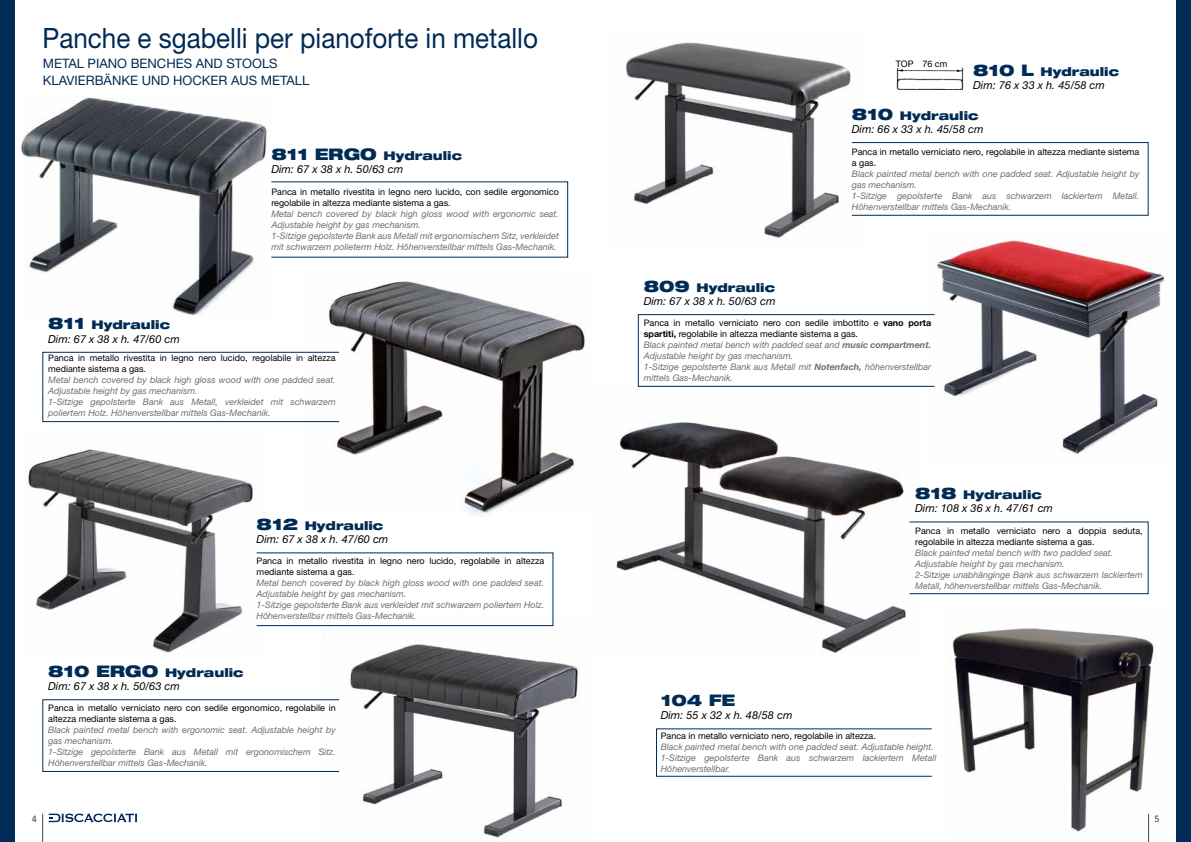
<style>
.page{position:relative;width:1191px;height:842px;background:#fff}
.page>*{position:absolute;margin:0;border:0;box-sizing:border-box;transform-origin:0 0}
.t1{font:28px "Helvetica Neue LT Std";color:#002b55;scale:.93 1}
.t2{font:900 expanded 16px "Helvetica Neue LT Std";color:#002b55}
.t3{font:13px "Helvetica Neue LT Std";color:#002b55}
.t4{font:900 expanded 12px "Helvetica Neue";color:#002b55}
.t5{font:italic 11px "Helvetica Neue LT Std";color:#000}
.t6{font:italic 9px/11px "Helvetica Neue LT Std";color:#6f6f6e}
.t7{font:9px/11px "Helvetica Neue LT Std";color:#000}
.t8{font:500 9px "Avenir";color:#494948}
.s1{font-family:"Helvetica Neue LT Std";font-size:16px}
.s2{font-style:normal;color:#000}
.s3{font-weight:700;font-style:normal;color:#000}
.s4{font-weight:700}
</style>
<div class="page">
<svg style="left:42px;top:813px;width:95px;height:29px"></svg>
<div style="left:0;top:0;width:14px;height:842px;background:#002b55"></div>
<div style="left:1176px;top:0;width:15px;height:842px;background:#002b55"></div>
<img style="left:21px;top:97px;width:255px;height:226px">
<img style="left:28px;top:449px;width:241px;height:204px">
<img style="left:306px;top:281px;width:280px;height:235px">
<div style="left:43px;top:352px;width:296px;height:70px;border:1px solid #002b55"></div>
<img style="left:937px;top:239px;width:228px;height:215px">
<div style="left:638px;top:314px;width:297px;height:73px;border:1px solid #002b55"></div>
<img style="left:616px;top:383px;width:306px;height:270px">
<div style="left:909px;top:522px;width:239px;height:72px;border:1px solid #002b55"></div>
<div style="left:43px;top:699px;width:296px;height:73px;border:1px solid #002b55"></div>
<img style="left:322px;top:612px;width:256px;height:226px">
<img style="left:952px;top:627px;width:202px;height:211px">
<img style="left:626px;top:42px;width:225px;height:196px">
<div style="left:851px;top:142px;width:297px;height:74px;border:1px solid #002b55"></div>
<img style="left:896px;top:67px;width:68px;height:23px">
<h1 class="t1" style="left:43px;top:22px;width:534px">Panche e sgabelli per pianoforte in metallo</h1>
<h3 class="t3" style="left:43px;top:73px;width:268px">KLAVIERBÄNKE UND HOCKER AUS METALL</h3>
<h3 class="t3" style="left:43px;top:56px;width:236px">METAL PIANO BENCHES AND STOOLS</h3>
<h3 class="t4" style="left:271px;top:148px;width:192px"><span class="s1">811 ERGO</span> Hydraulic</h3>
<p class="t5" style="left:271px;top:163px;width:133px">Dim: 67 x 38 x h. 50/63 cm</p>
<p class="t7" style="left:271px;top:186px;width:289px">Panca in metallo rivestita in legno nero lucido, con sedile ergonomico regolabile in altezza mediante sistema a gas.</p>
<p class="t6" style="left:271px;top:208px;width:289px">Metal bench covered by black high gloss wood with ergonomic seat.<br>Adjustable height by gas mechanism.<br>1-Sitzige gepolsterte Bank aus Metall mit ergonomischem Sitz, verkleidet mit schwarzem polieterm Holz. Höhenverstellbar mittels Gas-Mechanik.</p>
<h3 class="t4" style="left:48px;top:317px;width:123px"><span class="s1">811</span> Hydraulic</h3>
<p class="t5" style="left:48px;top:332px;width:133px">Dim: 67 x 38 x h. 47/60 cm</p>
<p class="t7" style="left:48px;top:353px;width:289px">Panca in metallo rivestita in legno nero lucido, regolabile in altezza mediante sistema a gas.</p>
<p class="t6" style="left:48px;top:375px;width:289px">Metal bench covered by black high gloss wood with one padded seat.<br>Adjustable height by gas mechanism.<br>1-Sitzige gepolsterte Bank aus Metall, verkleidet mit schwarzem poliertem Holz. Höhenverstellbar mittels Gas-Mechanik.</p>
<h3 class="t4" style="left:257px;top:518px;width:128px"><span class="s1">812</span> Hydraulic</h3>
<p class="t5" style="left:257px;top:533px;width:133px">Dim: 67 x 38 x h. 47/60 cm</p>
<p class="t7" style="left:257px;top:556px;width:289px">Panca in metallo rivestita in legno nero lucido, regolabile in altezza mediante sistema a gas.</p>
<p class="t6" style="left:257px;top:578px;width:289px">Metal bench covered by black high gloss wood with one padded seat.<br>Adjustable height by gas mechanism.<br>1-Sitzige gepolsterte Bank aus verkleidet mit schwarzem poliertem Holz.<br>Höhenverstellbar mittels Gas-Mechanik.</p>
<h3 class="t4" style="left:48px;top:665px;width:197px"><span class="s1">810 ERGO</span> Hydraulic</h3>
<p class="t5" style="left:48px;top:679px;width:133px">Dim: 67 x 38 x h. 50/63 cm</p>
<p class="t7" style="left:48px;top:702px;width:289px">Panca in metallo verniciato nero con sedile ergonomico, regolabile in altezza mediante sistema a gas.</p>
<p class="t6" style="left:48px;top:724px;width:289px">Black painted metal bench with ergonomic seat. Adjustable height by gas mechanism.<br>1-Sitzige gepolsterte Bank aus Metall mit ergonomischem Sitz.<br>Höhenverstellbar mittels Gas-Mechanik.</p>
<p class="t7" style="left:895px;top:59px;width:53px">TOP 76 cm</p>
<h3 class="t4" style="left:973px;top:64px;width:147px"><span class="s1">810 L</span> Hydraulic</h3>
<p class="t5" style="left:973px;top:78px;width:133px">Dim: 76 x 33 x h. 45/58 cm</p>
<h3 class="t4" style="left:852px;top:108px;width:128px"><span class="s1">810</span> Hydraulic</h3>
<p class="t5" style="left:852px;top:122px;width:133px">Dim: 66 x 33 x h. 45/58 cm</p>
<p class="t7" style="left:852px;top:146px;width:289px">Panca in metallo verniciato nero, regolabile in altezza mediante sistema a gas.</p>
<p class="t6" style="left:852px;top:168px;width:289px">Black painted metal bench with one padded seat. Adjustable height by gas mechanism.<br>1-Sitzige gepolsterte Bank aus schwarzem lackiertem Metall.<br>Höhenverstellbar mittels Gas-Mechanik.</p>
<h3 class="t4" style="left:643px;top:280px;width:133px"><span class="s1">809</span> Hydraulic</h3>
<p class="t5" style="left:643px;top:294px;width:133px">Dim: 67 x 38 x h. 50/63 cm</p>
<p class="t6" style="left:643px;top:317px;width:289px"><span class="s2">Panca in metallo verniciato nero con sedile imbottito e</span> <span class="s3">vano porta spartiti,</span> <span class="s2">regolabile in altezza mediante sistema a gas.<br></span>Black painted metal bench with padded seat and <span class="s4">music compartment.<br></span>Adjustable height by gas mechanism.<br>1-Sitzige gepolsterte Bank aus Metall mit <span class="s4">Notenfach,</span> höhenverstellbar mittels Gas-Mechanik.</p>
<h3 class="t4" style="left:915px;top:487px;width:128px"><span class="s1">818</span> Hydraulic</h3>
<p class="t5" style="left:915px;top:502px;width:139px">Dim: 108 x 36 x h. 47/61 cm</p>
<p class="t7" style="left:915px;top:525px;width:229px">Panca in metallo verniciato nero a doppia seduta, regolabile in altezza mediante sistema a gas.</p>
<p class="t6" style="left:915px;top:547px;width:229px">Black painted metal bench with two padded seat.<br>Adjustable height by gas mechanism.<br>2-Sitzige unabhänginge Bank aus schwarzem lackiertem Metall, höhenverstellbar mittels Gas-Mechanik.</p>
<h2 class="t2" style="left:660px;top:690px;width:76px">104 FE</h2>
<p class="t5" style="left:660px;top:709px;width:133px">Dim: 55 x 32 x h. 48/58 cm</p>
<p class="t7" style="left:660px;top:730px;width:217px">Panca in metallo verniciato nero, regolabile in altezza.</p>
<p class="t6" style="left:660px;top:741px;width:277px">Black painted metal bench with one padded seat. Adjustable height.<br>1-Sitzige gepolsterte Bank aus schwarzem lackiertem Metall<br>Höhenverstellbar.</p>
<p class="t8" style="left:32px;top:814px;width:7px">4</p>
<p class="t8" style="left:1154px;top:814px;width:7px">5</p>
</div>
